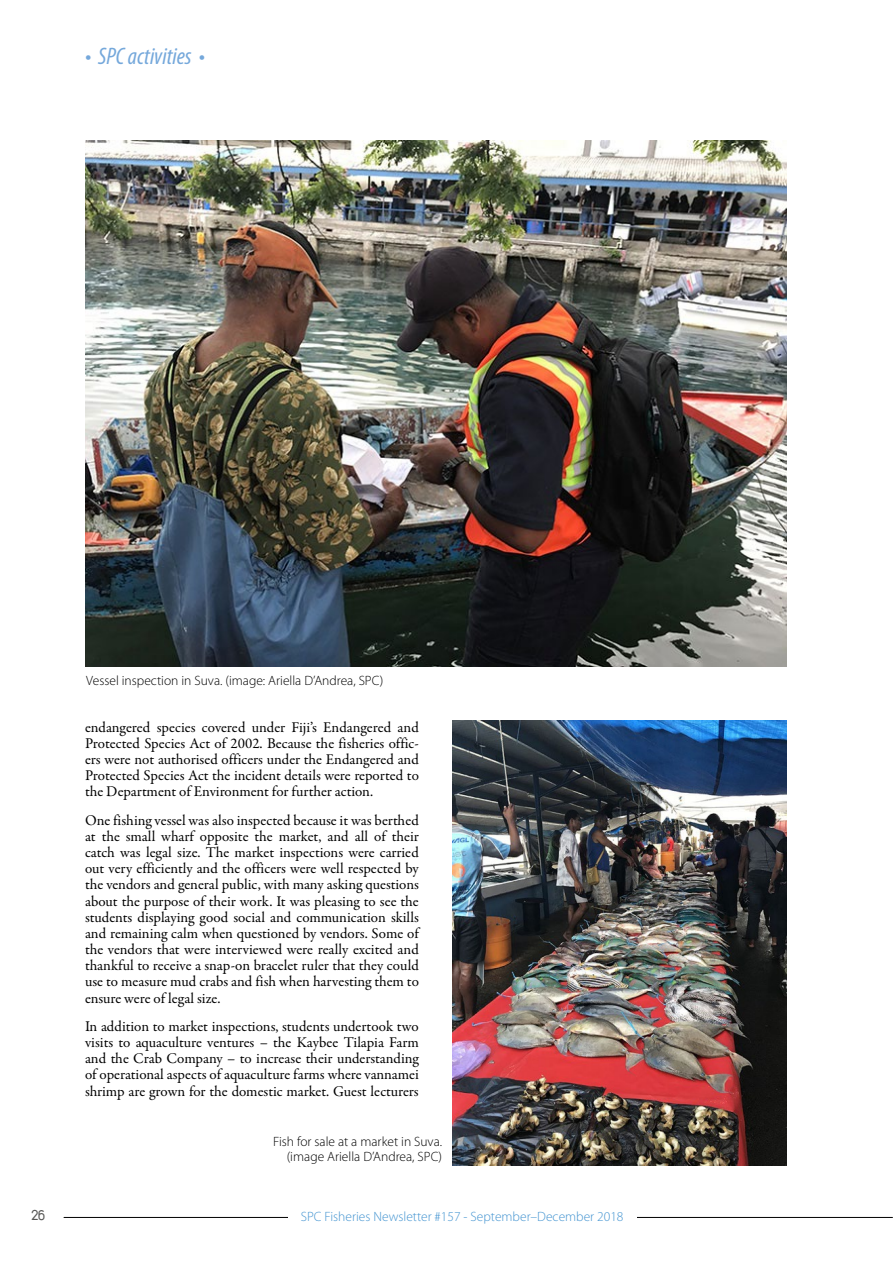
<style>
.page{position:relative;width:893px;height:1263px;background:#fff}
.page>*{position:absolute;margin:0;border:0;box-sizing:border-box;transform-origin:0 0}
.t1{font:italic condensed 24px "Myriad Pro";color:#75a8db}
.t2{font:15px/16.2px "Garamond Premr Pro";letter-spacing:-.005em;color:#000;text-align:justify}
.t3{font:15px "Duepuntozero";color:#575756}
.t4{font:300 13.5px/15px "Myriad Pro";color:#000;text-align:right}
.t5{font:300 13.5px "Myriad Pro";color:#4394d1}
</style>
<div class="page">
<hr style="left:64px;top:1217px;width:828px;height:1px;background:#000">
<div style="left:288px;top:1210px;width:349px;height:20px;background:#fff"></div>
<img style="left:453px;top:721px;width:334px;height:445px">
<img style="left:85px;top:140px;width:702px;height:527px">
<h1 class="t1" style="left:85px;top:41px;width:121px">• SPC activities •</h1>
<p class="t4" style="left:86px;top:673px;width:298px">Vessel inspection in Suva. (image: Ariella D’Andrea, SPC)</p>
<p class="t2" style="left:85px;top:719px;width:335px">endangered species covered under Fiji’s Endangered and Protected Species Act of 2002. Because the fisheries offic&shy;ers were not authorised officers under the Endangered and Protected Species Act the incident details were reported to the Department of Environment for further action.</p>
<p class="t2" style="left:85px;top:812px;width:335px">One fishing vessel was also inspected because it was berthed at the small wharf opposite the market, and all of their catch was legal size. The market inspections were carried out very efficiently and the officers were well respected by the vendors and general public, with many asking questions about the purpose of their work. It was pleasing to see the students displaying good social and communication skills and remaining calm when questioned by vendors. Some of the vendors that were interviewed were really excited and thankful to receive a snap-on bracelet ruler that they could use to measure mud crabs and fish when harvesting them to ensure were of legal size.</p>
<p class="t2" style="left:85px;top:1018px;width:335px">In addition to market inspections, students undertook two visits to aquaculture ventures – the Kaybee Tilapia Farm and the Crab Company – to increase their understanding of operational aspects of aquaculture farms where vannamei shrimp are grown for the domestic market. Guest lecturers</p>
<p class="t4" style="left:273px;top:1133px;width:171px">Fish for sale at a market in Suva. (image Ariella D’Andrea, SPC)</p>
<p class="t3" style="left:31px;top:1207px;width:15px">26</p>
<p class="t5" style="left:301px;top:1208px;width:324px">SPC Fisheries Newsletter #157 - September–December 2018</p>
</div>
